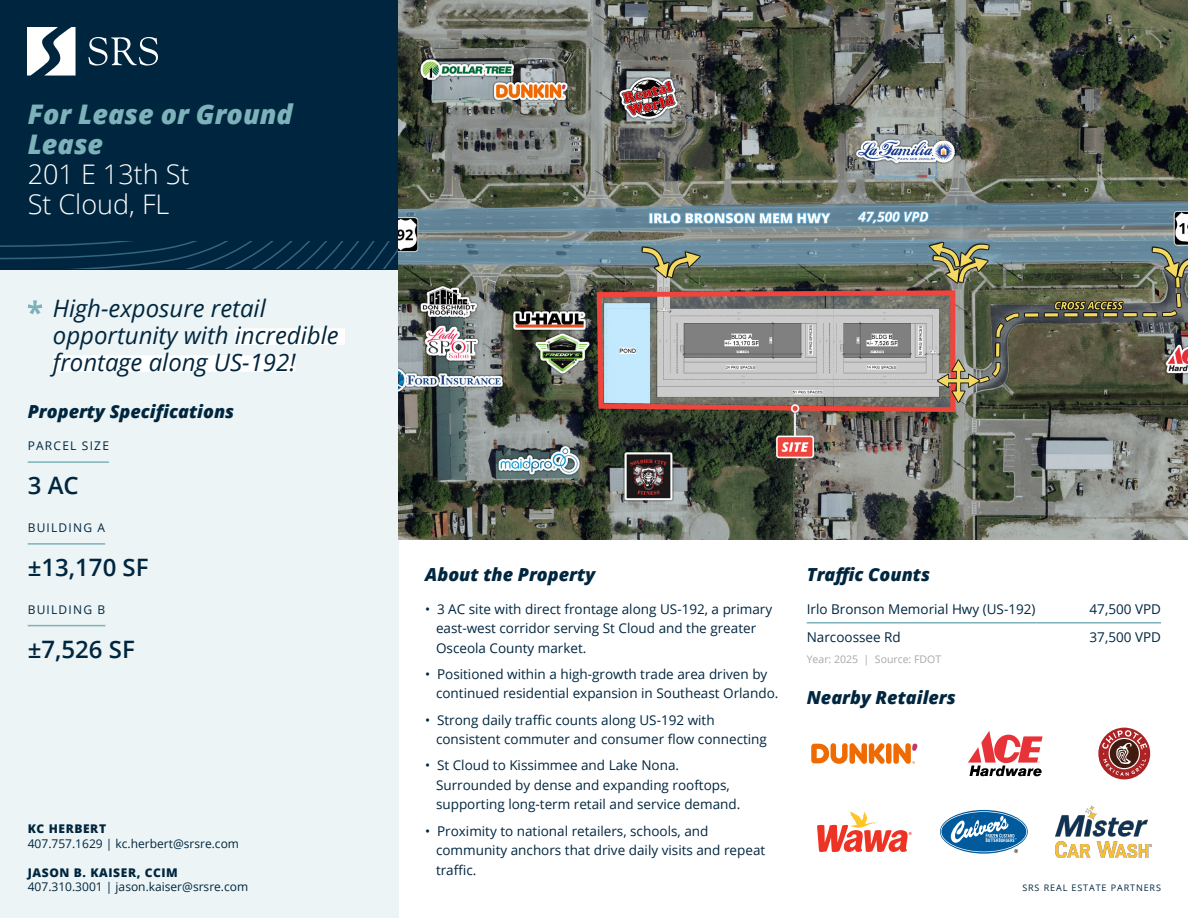
<style>
.page{position:relative;width:1188px;height:918px;background:#fff}
.page>*{position:absolute;margin:0;border:0;box-sizing:border-box;transform-origin:0 0}
.t1{font:italic 800 27px/30px "Open Sans";color:#7eb2bb}
.t2{font:300 27px/30px "Open Sans";color:#fff}
.t3{font:italic 24px/27px "Open Sans";color:#00263f}
.t4{font:600 24px "Open Sans";color:#00263f}
.t5{font:italic 800 18px "Open Sans";color:#00263f}
.t6{font:13.5px/19.5px "Open Sans";color:#00263f}
.t7{font:12px "Open Sans";color:#00263f}
.t8{font:12px "Open Sans";letter-spacing:.1em;color:#00263f}
.t9{font:800 12px "Open Sans";letter-spacing:.05em;color:#00263f}
.t10{font:10.5px "Open Sans";color:#a9a8a9}
.t11{font:9px "Open Sans";letter-spacing:.1em;color:#00263f}
</style>
<div class="page">
<div style="left:0;top:0;width:1188px;height:270px;background:#00263f"></div>
<div style="left:0;top:270px;width:398px;height:648px;background:#ecf4f5"></div>
<svg style="left:0;top:242px;width:398px;height:26px"></svg>
<img style="left:398px;top:0;width:790px;height:540px">
<div style="left:886px;top:743px;width:5px;height:21px;background:#ef6a00;border-radius:3px"></div>
<svg style="left:811px;top:743px;width:74px;height:21px"></svg>
<svg style="left:893px;top:743px;width:24px;height:21px"></svg>
<svg style="left:968px;top:731px;width:75px;height:45px"></svg>
<div style="left:1098px;top:728px;width:52px;height:51px;background:#ab2324;border-radius:50%"></div>
<svg style="left:1102px;top:730px;width:45px;height:46px"></svg>
<hr style="left:807px;top:622px;width:229px;height:2px;background:#7eb2bb">
<hr style="left:1036px;top:622px;width:125px;height:2px;background:#7eb2bb">
<hr style="left:28px;top:461px;width:81px;height:2px;background:#7eb2bb">
<hr style="left:28px;top:543px;width:77px;height:2px;background:#7eb2bb">
<hr style="left:28px;top:625px;width:77px;height:1px;background:#7eb2bb">
<div style="left:235px;top:328px;width:110px;height:17px;background:#fff"></div>
<div style="left:53px;top:355px;width:243px;height:17px;background:#fff"></div>
<svg style="left:28px;top:300px;width:14px;height:14px"></svg>
<svg style="left:817px;top:812px;width:95px;height:40px"></svg>
<svg style="left:940px;top:810px;width:88px;height:44px"></svg>
<svg style="left:941px;top:811px;width:86px;height:41px"></svg>
<div style="left:941px;top:812px;width:85px;height:40px;background:#005a9c;border-radius:50%"></div>
<svg style="left:1014px;top:849px;width:4px;height:4px"></svg>
<svg style="left:951px;top:816px;width:66px;height:27px"></svg>
<img style="left:1056px;top:806px;width:95px;height:52px">
<svg style="left:88px;top:37px;width:70px;height:29px"></svg>
<svg style="left:27px;top:27px;width:49px;height:49px"></svg>
<h1 class="t1" style="left:28px;top:98px;width:267px">For Lease or Ground<br>Lease</h1>
<h1 class="t2" style="left:28px;top:158px;width:163px">201 E 13th St<br>St Cloud, FL</h1>
<h2 class="t3" style="left:53px;top:294px;width:287px">High-exposure retail opportunity with incredible frontage along US-192!</h2>
<h3 class="t5" style="left:28px;top:398px;width:208px">Property Specifications</h3>
<p class="t8" style="left:28px;top:438px;width:83px">PARCEL SIZE</p>
<h2 class="t4" style="left:28px;top:469px;width:53px">3 AC</h2>
<p class="t8" style="left:28px;top:519px;width:79px">BUILDING A</p>
<h2 class="t4" style="left:28px;top:551px;width:122px">±13,170 SF</h2>
<p class="t8" style="left:28px;top:601px;width:79px">BUILDING B</p>
<h2 class="t4" style="left:28px;top:633px;width:109px">±7,526 SF</h2>
<p class="t9" style="left:28px;top:820px;width:80px">KC HERBERT</p>
<p class="t7" style="left:28px;top:835px;width:213px">407.757.1629 | kc.herbert@srsre.com</p>
<p class="t9" style="left:28px;top:863px;width:152px">JASON B. KAISER, CCIM</p>
<p class="t7" style="left:28px;top:878px;width:222px">407.310.3001 | jason.kaiser@srsre.com</p>
<h3 class="t5" style="left:425px;top:561px;width:171px">About the Property</h3>
<p class="t6" style="left:436px;top:599px;width:338px;text-indent:-11px">• 3 AC site with direct frontage along US-192, a primary east-west corridor serving St Cloud and the greater<br>Osceola County market.</p>
<p class="t6" style="left:436px;top:664px;width:344px;text-indent:-11px">• Positioned within a high-growth trade area driven by continued residential expansion in Southeast Orlando.</p>
<p class="t6" style="left:436px;top:710px;width:332px;text-indent:-11px">• Strong daily traffic counts along US-192 with consistent commuter and consumer flow connecting</p>
<p class="t6" style="left:436px;top:755px;width:306px;text-indent:-11px">• St Cloud to Kissimmee and Lake Nona.<br>Surrounded by dense and expanding rooftops, supporting long-term retail and service demand.</p>
<p class="t6" style="left:436px;top:821px;width:331px;text-indent:-11px">• Proximity to national retailers, schools, and community anchors that drive daily visits and repeat traffic.</p>
<h3 class="t5" style="left:807px;top:561px;width:125px">Traffic Counts</h3>
<p class="t6" style="left:807px;top:599px;width:230px">Irlo Bronson Memorial Hwy (US-192)</p>
<p class="t6" style="left:1090px;top:599px;width:73px">47,500 VPD</p>
<p class="t6" style="left:807px;top:627px;width:96px">Narcoossee Rd</p>
<p class="t6" style="left:1090px;top:627px;width:73px">37,500 VPD</p>
<p class="t10" style="left:807px;top:652px;width:136px">Year: 2025 | Source: FDOT</p>
<h3 class="t5" style="left:807px;top:684px;width:151px">Nearby Retailers</h3>
<p class="t11" style="left:1022px;top:882px;width:140px">SRS REAL ESTATE PARTNERS</p>
</div>
